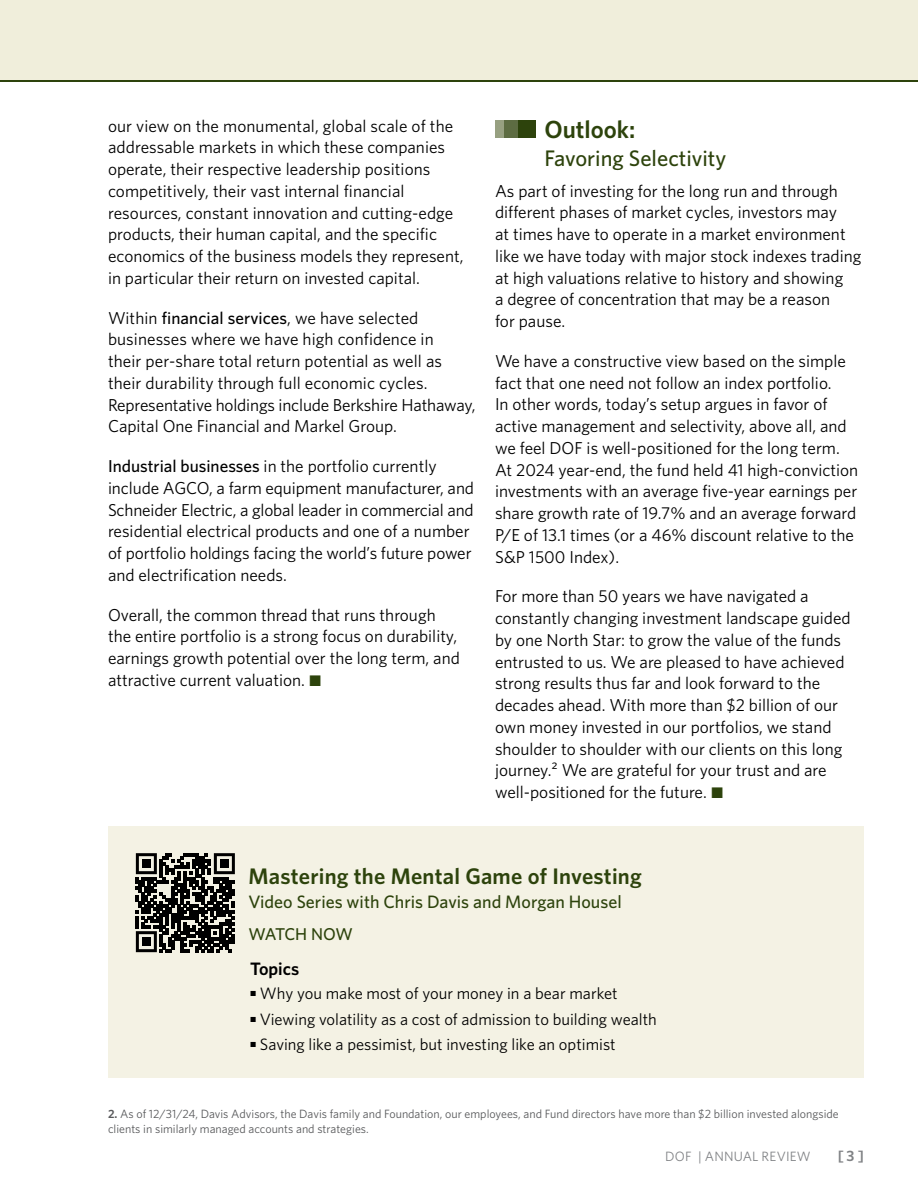
<style>
.page{position:relative;width:918px;height:1188px;background:#fff}
.page>*{position:absolute;margin:0;border:0;box-sizing:border-box;transform-origin:0 0}
.t1{font:600 24.75px "Whitney";color:#2d430c}
.t2{font:600 22.5px "Whitney";letter-spacing:.01em;color:#2d430c}
.t3{font:500 22.5px "Whitney";color:#2d430c}
.t4{font:500 18px "Whitney";color:#2d430c}
.t5{font:600 18px "Whitney";color:#000}
.t6{font:17.25px/21.8px "Whitney";color:#000}
.t7{font:500 17.1px "Whitney";letter-spacing:-.035em;color:#2d430c}
.t8{font:16.5px "Whitney";color:#000}
.t9{font:600 15px "Whitney";color:#808285}
.t10{font:13.5px "Whitney";letter-spacing:.015em;color:#808285}
.t11{font:12px/15px "Whitney";color:#58595b}
.s1{font-weight:500}
.s2{font-family:"Mercury Text G1";color:#2d430c}
.s3{font-weight:600}
</style>
<div class="page">
<div style="left:0;top:0;width:918px;height:80px;background:#f0eedb"></div>
<hr style="left:0;top:80px;width:918px;height:2px;background:#2d430c">
<div style="left:518px;top:120px;width:18px;height:18px;background:#2d430c"></div>
<div style="left:504px;top:120px;width:14px;height:18px;background:#5d6c42"></div>
<div style="left:495px;top:120px;width:9px;height:18px;background:#97a081"></div>
<div style="left:108px;top:826px;width:756px;height:252px;background:#f4f2e4"></div>
<div style="left:130px;top:847px;width:111px;height:111px;background:linear-gradient(to right,#f4f2e4,#f4f2e4)"></div>
<svg style="left:136px;top:853px;width:99px;height:99px"></svg>
<div style="left:142px;top:859px;width:9px;height:9px;background:#000"></div>
<div style="left:220px;top:859px;width:9px;height:9px;background:#000"></div>
<div style="left:142px;top:937px;width:9px;height:9px;background:#000"></div>
<h2 class="t6" style="left:108px;top:114px;width:357px">our view on the monumental, global scale of the addressable markets in which these companies operate, their respective leadership positions competitively, their vast internal financial resources, constant innovation and cutting-edge products, their human capital, and the specific economics of the business models they represent, in particular their return on invested capital.</h2>
<h2 class="t6" style="left:108px;top:306px;width:369px">Within <span class="s1">financial services</span>, we have selected businesses where we have high confidence in<br>their per-share total return potential as well as their durability through full economic cycles.<br>Representative holdings include Berkshire Hathaway, Capital One Financial and Markel Group.</h2>
<h2 class="t6" style="left:108px;top:455px;width:368px"><span class="s1">Industrial businesses</span> in the portfolio currently include AGCO, a farm equipment manufacturer, and Schneider Electric, a global leader in commercial and residential electrical products and one of a number of portfolio holdings facing the world’s future power and electrification needs.</h2>
<h2 class="t6" style="left:108px;top:603px;width:353px">Overall, the common thread that runs through the entire portfolio is a strong focus on durability, earnings growth potential over the long term, and attractive current valuation. <span class="s2">•</span></h2>
<h2 class="t1" style="left:544px;top:113px;width:92px">Outlook:</h2>
<h2 class="t3" style="left:544px;top:143px;width:183px">Favoring Selectivity</h2>
<h2 class="t6" style="left:495px;top:179px;width:368px">As part of investing for the long run and through different phases of market cycles, investors may<br>at times have to operate in a market environment like we have today with major stock indexes trading at high valuations relative to history and showing<br>a degree of concentration that may be a reason<br>for pause.</h2>
<h2 class="t6" style="left:495px;top:350px;width:365px">We have a constructive view based on the simple fact that one need not follow an index portfolio.<br>In other words, today’s setup argues in favor of active management and selectivity, above all, and we feel DOF is well-positioned for the long term.<br>At 2024 year-end, the fund held 41 high-conviction investments with an average five-year earnings per share growth rate of 19.7% and an average forward P/E of 13.1 times (or a 46% discount relative to the S&amp;P 1500 Index).</h2>
<h2 class="t6" style="left:495px;top:585px;width:357px">For more than 50 years we have navigated a constantly changing investment landscape guided by one North Star: to grow the value of the funds entrusted to us. We are pleased to have achieved strong results thus far and look forward to the decades ahead. With more than $2 billion of our own money invested in our portfolios, we stand shoulder to shoulder with our clients on this long journey.2 We are grateful for your trust and are well-positioned for the future. <span class="s2">•</span></h2>
<p class="t2" style="left:249px;top:862px;width:395px">Mastering the Mental Game of Investing</p>
<h2 class="t4" style="left:249px;top:890px;width:375px">Video Series with Chris Davis and Morgan Housel</h2>
<p class="t7" style="left:249px;top:923px;width:106px">WATCH NOW</p>
<h2 class="t5" style="left:250px;top:956px;width:51px">Topics</h2>
<h2 class="t8" style="left:250px;top:982px;width:369px"><sup>•</sup> Why you make most of your money in a bear market</h2>
<h2 class="t8" style="left:250px;top:1008px;width:408px"><sup>•</sup> Viewing volatility as a cost of admission to building wealth</h2>
<h2 class="t8" style="left:250px;top:1033px;width:367px"><sup>•</sup> Saving like a pessimist, but investing like an optimist</h2>
<p class="t11" style="left:108px;top:1106px;width:732px"><span class="s3">2.</span> As of 12/31/24, Davis Advisors, the Davis family and Foundation, our employees, and Fund directors have more than $2 billion invested alongside clients in similarly managed accounts and strategies.</p>
<p class="t10" style="left:665px;top:1147px;width:147px">DOF | ANNUAL REVIEW</p>
<p class="t9" style="left:838px;top:1146px;width:28px">[ 3 ]</p>
</div>
